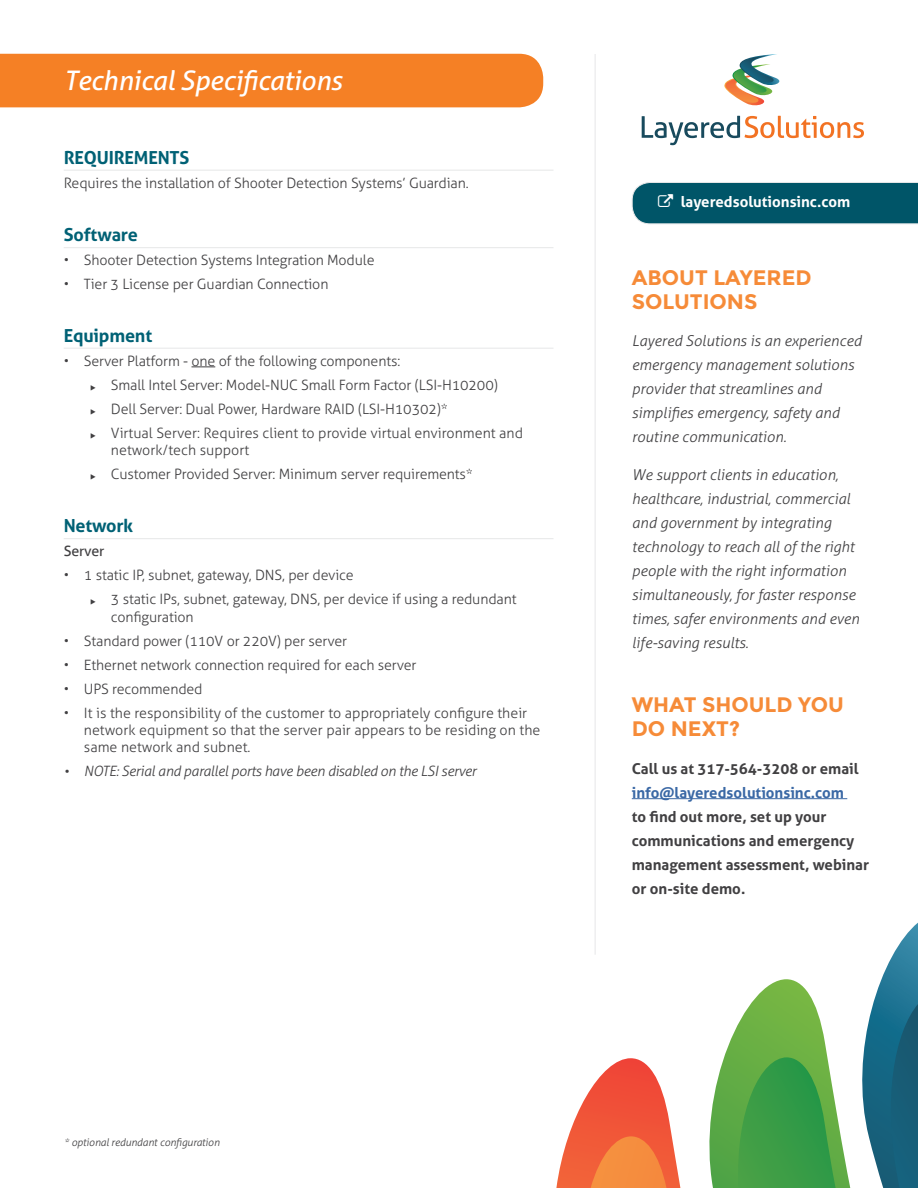
<style>
.page{position:relative;width:918px;height:1188px;background:#fff}
.page>*{position:absolute;margin:0;border:0;box-sizing:border-box;transform-origin:0 0}
.t1{font:italic 27px "Aller";letter-spacing:-.01em;color:#fff}
.t2{font:700 21px/24px "Montserrat";color:#f68b38}
.t3{font:700 18px "Aller";letter-spacing:-.01em;color:#006175}
.t4{font:italic 300 15px/24px "Aller";color:#414042}
.t5{font:700 15px/24px "Aller";color:#414042}
.t6{font:700 15px "Aller";color:#3a68a5}
.t7{font:700 15px "Aller";color:#fff}
.t8{font:300 14.25px/24px "Aller";letter-spacing:-.01em;color:#414042}
.t9{font:italic 300 14.25px "Aller";letter-spacing:-.02em;color:#414042}
.t10{font:14.25px "Aller";letter-spacing:-.01em;color:#414042}
.t11{font:italic 300 10.5px "Aller";letter-spacing:-.01em;color:#414042}
</style>
<div class="page">
<div style="left:0;top:54px;width:543px;height:53px;background:#f58025"></div>
<hr style="left:632px;top:798px;width:215px;height:1px;background:#3a68a5">
<hr style="left:64px;top:170px;width:489px;height:1px;background:#e6e7e8">
<hr style="left:64px;top:247px;width:489px;height:1px;background:#e6e7e8">
<hr style="left:64px;top:348px;width:489px;height:1px;background:#e6e7e8">
<svg style="left:191px;top:367px;width:24px;height:1px"></svg>
<hr style="left:64px;top:538px;width:489px;height:1px;background:#e6e7e8">
<svg style="left:642px;top:116px;width:222px;height:29px"></svg>
<svg style="left:724px;top:54px;width:56px;height:52px"></svg>
<svg style="left:556px;top:1058px;width:124px;height:130px"></svg>
<svg style="left:709px;top:923px;width:209px;height:265px"></svg>
<hr style="left:595px;top:54px;width:1px;height:901px;background:#e6e7e8">
<div style="left:632px;top:182px;width:286px;height:42px;background:#005568"></div>
<h1 class="t1" style="left:64px;top:64px;width:280px">Technical Specifications</h1>
<p class="t3" style="left:64px;top:146px;width:127px">REQUIREMENTS</p>
<p class="t8" style="left:64px;top:171px;width:406px">Requires the installation of Shooter Detection Systems’ Guardian.</p>
<p class="t3" style="left:64px;top:224px;width:76px">Software</p>
<p class="t8" style="left:64px;top:248px;width:312px">• Shooter Detection Systems Integration Module</p>
<p class="t8" style="left:64px;top:272px;width:266px">• Tier 3 License per Guardian Connection</p>
<p class="t3" style="left:64px;top:324px;width:90px">Equipment</p>
<p class="t8" style="left:111px;top:349px;width:414px;text-indent:-47px">• Server Platform - one of the following components:<br>Small Intel Server: Model-NUC Small Form Factor (LSI-H10200)<br>Dell Server: Dual Power, Hardware RAID (LSI-H10302)*<br>Virtual Server: Requires client to provide virtual environment and</p>
<p class="t8" style="left:111px;top:438px;width:363px">network/tech support<br>Customer Provided Server: Minimum server requirements*</p>
<p class="t3" style="left:64px;top:515px;width:71px">Network</p>
<p class="t10" style="left:64px;top:543px;width:42px">Server</p>
<p class="t8" style="left:111px;top:563px;width:407px;text-indent:-47px">• 1 static IP, subnet, gateway, DNS, per device<br>3 static IPs, subnet, gateway, DNS, per device if using a redundant</p>
<p class="t8" style="left:111px;top:605px;width:84px">configuration</p>
<p class="t8" style="left:64px;top:629px;width:285px">• Standard power (110V or 220V) per server</p>
<p class="t8" style="left:64px;top:653px;width:354px">• Ethernet network connection required for each server</p>
<p class="t8" style="left:64px;top:677px;width:140px">• UPS recommended</p>
<p class="t8" style="left:84px;top:704px;width:458px;line-height:17.2px;text-indent:-20px">• It is the responsibility of the customer to appropriately configure their network equipment so that the server pair appears to be residing on the same network and subnet.</p>
<p class="t9" style="left:64px;top:762px;width:414px">• NOTE: Serial and parallel ports have been disabled on the LSI server</p>
<p class="t7" style="left:681px;top:193px;width:171px">layeredsolutionsinc.com</p>
<h2 class="t2" style="left:632px;top:265px;width:181px">ABOUT LAYERED<br>SOLUTIONS</h2>
<p class="t4" style="left:632px;top:329px;width:231px">Layered Solutions is an experienced emergency management solutions provider that streamlines and simplifies emergency, safety and routine communication.</p>
<p class="t4" style="left:632px;top:462px;width:229px">We support clients in education, healthcare, industrial, commercial and government by integrating technology to reach all of the right people with the right information simultaneously, for faster response times, safer environments and even life-saving results.</p>
<h2 class="t2" style="left:632px;top:693px;width:213px">WHAT SHOULD YOU<br>DO NEXT?</h2>
<p class="t5" style="left:632px;top:756px;width:228px">Call us at 317-564-3208 or email</p>
<p class="t6" style="left:632px;top:783px;width:214px">info@layeredsolutionsinc.com</p>
<p class="t5" style="left:632px;top:804px;width:239px">to find out more, set up your communications and emergency management assessment, webinar or on-site demo.</p>
<p class="t11" style="left:64px;top:1136px;width:157px">* optional redundant configuration</p>
</div>
